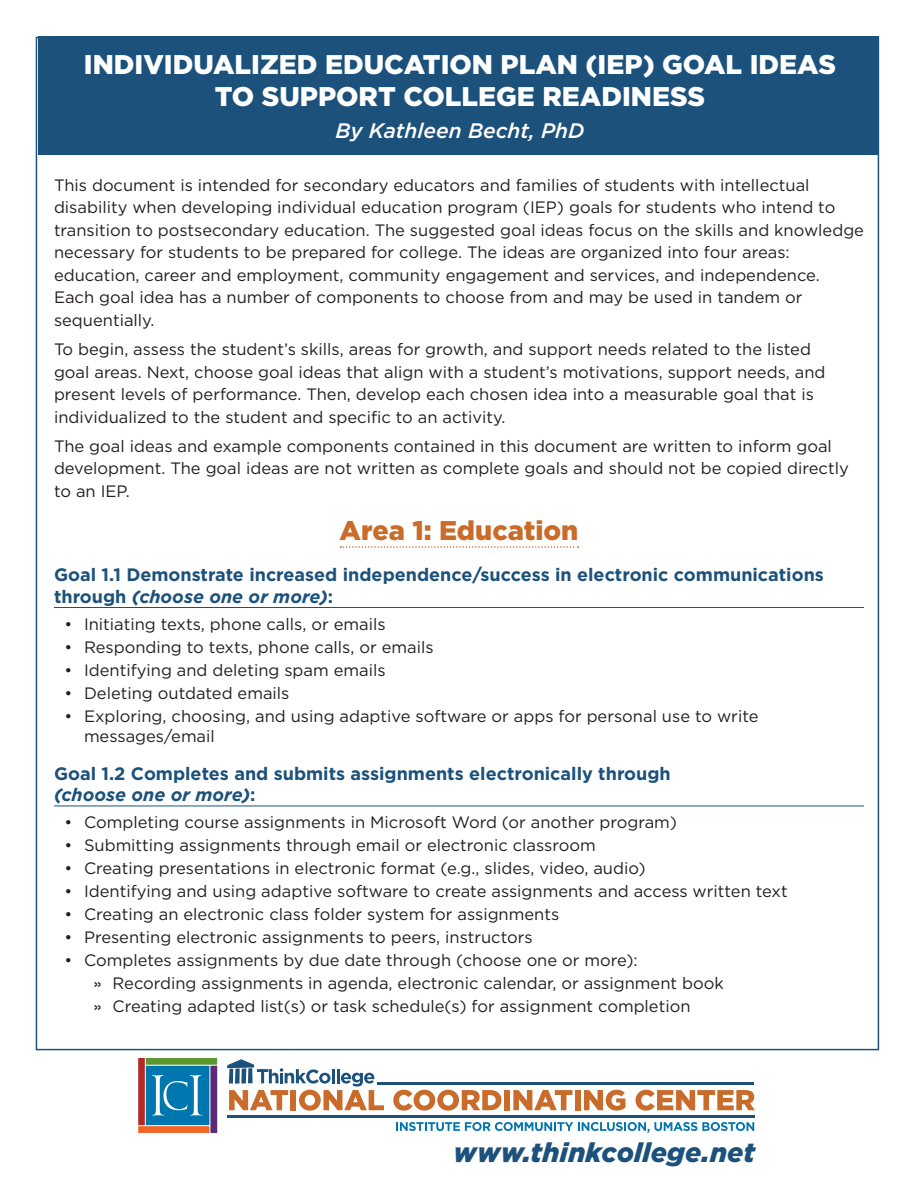
<style>
.page{position:relative;width:918px;height:1188px;background:#fff}
.page>*{position:absolute;margin:0;border:0;box-sizing:border-box;transform-origin:0 0}
.title_takeaway{font:900 27px/32.4px "Gotham";color:#fff;text-align:center}
.t1{font:italic 900 27px "Gotham";letter-spacing:.005em;color:#1c517c}
.t2{font:900 27px "Gotham";color:#c96b29}
.title_takeaway-2{font:italic 500 21px "Gotham";color:#fff}
.t3{font:700 18px/21.6px "Gotham";color:#1c517c}
.text_schmext{font:16.5px/22.5px "Gotham";color:#231f20}
.s1{font-style:italic}
.s2{font-family:"Helvetica"}
</style>
<div class="page">
<div style="left:38px;top:37px;width:840px;height:118px;background:#1c517c"></div>
<hr style="left:228px;top:1115px;width:527px;height:3px;background:#1c517c">
<svg style="left:227px;top:1059px;width:157px;height:52px"></svg>
<svg style="left:393px;top:1090px;width:108px;height:21px"></svg>
<div style="left:504px;top:1090px;width:6px;height:20px;background:#c96b2a"></div>
<svg style="left:513px;top:1090px;width:59px;height:20px"></svg>
<div style="left:575px;top:1090px;width:5px;height:20px;background:#c96b2a"></div>
<svg style="left:584px;top:1090px;width:41px;height:21px"></svg>
<svg style="left:636px;top:1090px;width:119px;height:21px"></svg>
<svg style="left:138px;top:1058px;width:80px;height:75px;background:#527f96"></svg>
<svg style="left:396px;top:1122px;width:358px;height:11px"></svg>
<hr style="left:378px;top:1082px;width:376px;height:2px;background:#1c517c">
<svg style="left:340px;top:546px;width:239px;height:2px"></svg>
<hr style="left:54px;top:607px;width:810px;height:1px;background:#1c517c">
<hr style="left:54px;top:806px;width:810px;height:1px;background:#1c517c">
<p class="title_takeaway" style="left:84px;top:47px;width:754px">INDIVIDUALIZED EDUCATION PLAN (IEP) GOAL IDEAS<br>TO SUPPORT COLLEGE READINESS</p>
<p class="title_takeaway-2" style="left:336px;top:117px;width:250px">By Kathleen Becht, PhD</p>
<p class="text_schmext" style="left:54px;top:173px;width:812px">This document is intended for secondary educators and families of students with intellectual disability when developing individual education program (IEP) goals for students who intend to transition to postsecondary education. The suggested goal ideas focus on the skills and knowledge necessary for students to be prepared for college. The ideas are organized into four areas: education, career and employment, community engagement and services, and independence.<br>Each goal idea has a number of components to choose from and may be used in tandem or sequentially.</p>
<p class="text_schmext" style="left:54px;top:338px;width:773px">To begin, assess the student’s skills, areas for growth, and support needs related to the listed goal areas. Next, choose goal ideas that align with a student’s motivations, support needs, and present levels of performance. Then, develop each chosen idea into a measurable goal that is individualized to the student and specific to an activity.</p>
<p class="text_schmext" style="left:54px;top:434px;width:796px">The goal ideas and example components contained in this document are written to inform goal development. The goal ideas are not written as complete goals and should not be copied directly to an IEP.</p>
<h1 class="t2" style="left:340px;top:511px;width:240px">Area 1: Education</h1>
<h2 class="t3" style="left:54px;top:564px;width:771px">Goal 1.1 Demonstrate increased independence/success in electronic communications through <span class="s1">(choose one or more)</span>:</h2>
<p class="text_schmext" style="left:64px;top:612px;width:323px">• Initiating texts, phone calls, or emails</p>
<p class="text_schmext" style="left:64px;top:635px;width:371px">• Responding to texts, phone calls, or emails</p>
<p class="text_schmext" style="left:64px;top:658px;width:323px">• Identifying and deleting spam emails</p>
<p class="text_schmext" style="left:64px;top:681px;width:226px">• Deleting outdated emails</p>
<p class="text_schmext" style="left:84px;top:706px;width:676px;line-height:19.8px;text-indent:-20px">• Exploring, choosing, and using adaptive software or apps for personal use to write messages/email</p>
<h2 class="t3" style="left:54px;top:763px;width:618px">Goal 1.2 Completes and submits assignments electronically through <span class="s1">(choose one or more)</span>:</h2>
<p class="text_schmext" style="left:64px;top:811px;width:614px">• Completing course assignments in Microsoft Word (or another program)</p>
<p class="text_schmext" style="left:64px;top:834px;width:533px">• Submitting assignments through email or electronic classroom</p>
<p class="text_schmext" style="left:64px;top:857px;width:583px">• Creating presentations in electronic format (e.g., slides, video, audio)</p>
<p class="text_schmext" style="left:64px;top:880px;width:725px">• Identifying and using adaptive software to create assignments and access written text</p>
<p class="text_schmext" style="left:64px;top:903px;width:496px">• Creating an electronic class folder system for assignments</p>
<p class="text_schmext" style="left:64px;top:926px;width:470px">• Presenting electronic assignments to peers, instructors</p>
<p class="text_schmext" style="left:64px;top:949px;width:575px">• Completes assignments by due date through (choose one or more):</p>
<p class="text_schmext" style="left:93px;top:972px;width:632px"><span class="s2">»</span> Recording assignments in agenda, electronic calendar, or assignment book</p>
<p class="text_schmext" style="left:93px;top:995px;width:599px"><span class="s2">»</span> Creating adapted list(s) or task schedule(s) for assignment completion</p>
<p class="t1" style="left:453px;top:1134px;width:303px">www.thinkcollege.net</p>
</div>
